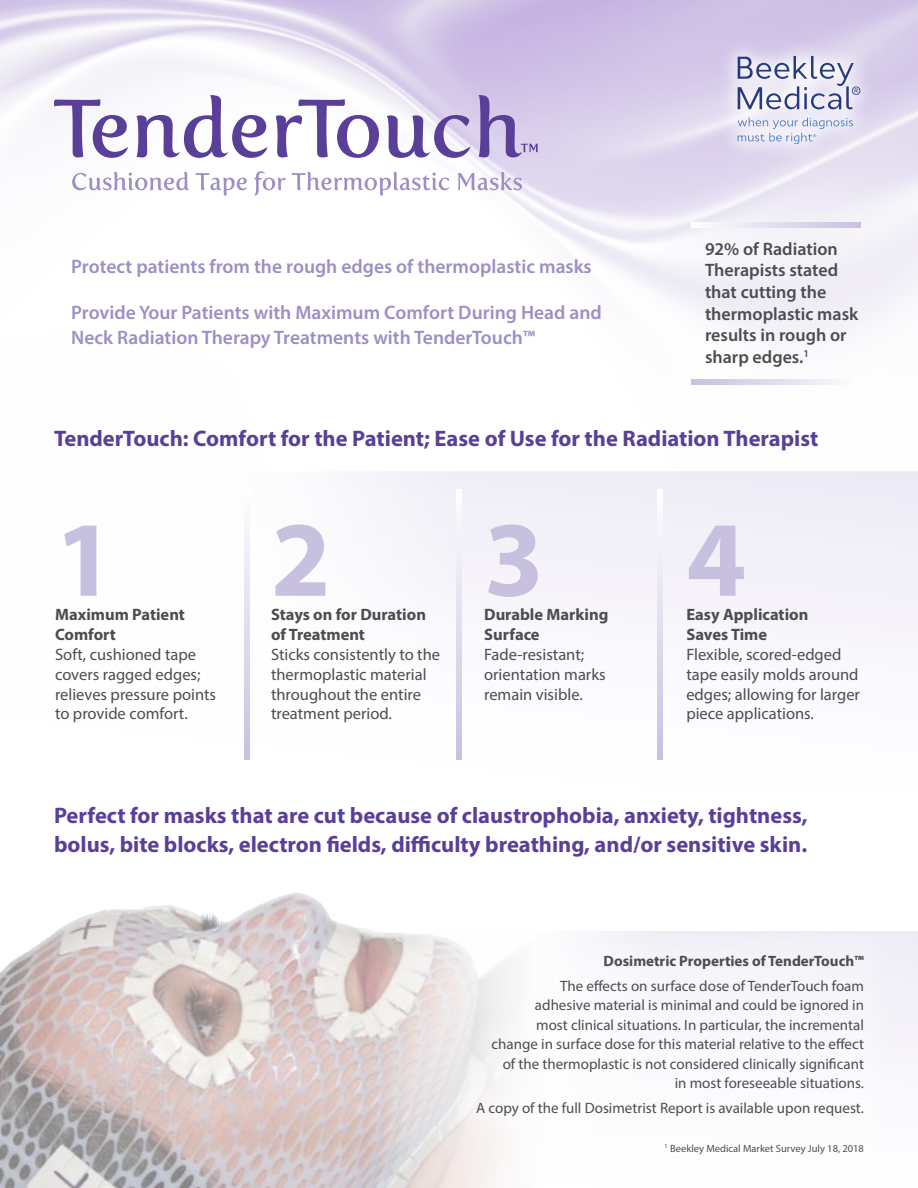
<style>
.page{position:relative;width:918px;height:1188px;background:#fff}
.page>*{position:absolute;margin:0;border:0;box-sizing:border-box;transform-origin:0 0}
.t1{font:700 108px "Myriad Pro";color:#c8c0df}
.t2{font:700 22.5px/28.5px "Myriad Pro";color:#5a3f99}
.t3{font:600 19.5px/25.5px "Myriad Pro";color:#9e8ec3}
.t4{font:600 18px/21.6px "Myriad Pro";color:#4d4d4f}
.t5{font:16.5px/19.8px "Myriad Pro";color:#4d4d4f}
.t6{font:700 16.5px/19.8px "Myriad Pro";color:#4d4d4f}
.t7{font:15px/19.5px "Myriad Pro";color:#4d4d4f;text-align:right}
.t8{font:700 15px "Myriad Pro";color:#4d4d4f}
.t9{font:10.5px "Myriad Pro";color:#4d4d4f}
</style>
<div class="page">
<img style="left:0;top:893px;width:373px;height:295px">
<svg style="left:373px;top:931px;width:545px;height:257px"></svg>
<div style="left:719px;top:38px;width:159px;height:124px;background:#fff;opacity:.85"></div>
<svg style="left:738px;top:56px;width:122px;height:53px"></svg>
<svg style="left:738px;top:118px;width:115px;height:26px;background:#d8dbee"></svg>
<svg style="left:72px;top:172px;width:117px;height:18px"></svg>
<svg style="left:196px;top:173px;width:51px;height:22px"></svg>
<svg style="left:254px;top:171px;width:32px;height:24px"></svg>
<svg style="left:292px;top:172px;width:157px;height:23px"></svg>
<svg style="left:458px;top:172px;width:64px;height:18px"></svg>
<svg style="left:54px;top:99px;width:74px;height:59px"></svg>
<svg style="left:136px;top:95px;width:131px;height:63px"></svg>
<svg style="left:276px;top:99px;width:103px;height:59px"></svg>
<svg style="left:387px;top:115px;width:83px;height:43px"></svg>
<svg style="left:479px;top:95px;width:59px;height:62px;background:#b2a2d2"></svg>
<svg style="left:244px;top:471px;width:674px;height:289px"></svg>
<svg style="left:244px;top:489px;width:6px;height:270px"></svg>
<svg style="left:456px;top:489px;width:6px;height:270px"></svg>
<svg style="left:657px;top:489px;width:6px;height:270px"></svg>
<div style="left:446px;top:922px;width:450px;height:225px;background:#fff"></div>
<div style="left:655px;top:1133px;width:220px;height:33px;background:#fff"></div>
<svg style="left:699px;top:222px;width:161px;height:6px"></svg>
<svg style="left:691px;top:380px;width:163px;height:5px"></svg>
<h3 class="t3" style="left:71px;top:253px;width:522px">Protect patients from the rough edges of thermoplastic masks</h3>
<h3 class="t3" style="left:71px;top:299px;width:532px">Provide Your Patients with Maximum Comfort During Head and<br>Neck Radiation Therapy Treatments with TenderTouch™</h3>
<p class="t4" style="left:705px;top:237px;width:155px">92% of Radiation<br>Therapists stated that cutting the thermoplastic mask results in rough or sharp edges.<sup>1</sup></p>
<h2 class="t2" style="left:54px;top:423px;width:766px">TenderTouch: Comfort for the Patient; Ease of Use for the Radiation Therapist</h2>
<h1 class="t1" style="left:55px;top:489px;width:61px">1</h1>
<h1 class="t1" style="left:271px;top:489px;width:61px">2</h1>
<h1 class="t1" style="left:484px;top:489px;width:61px">3</h1>
<h1 class="t1" style="left:686px;top:489px;width:61px">4</h1>
<p class="t6" style="left:55px;top:604px;width:131px">Maximum Patient<br>Comfort</p>
<p class="t5" style="left:55px;top:644px;width:163px">Soft, cushioned tape covers ragged edges; relieves pressure points to provide comfort.</p>
<p class="t6" style="left:271px;top:604px;width:156px">Stays on for Duration of Treatment</p>
<p class="t5" style="left:271px;top:644px;width:171px">Sticks consistently to the thermoplastic material throughout the entire treatment period.</p>
<p class="t6" style="left:484px;top:604px;width:126px">Durable Marking<br>Surface</p>
<p class="t5" style="left:484px;top:644px;width:123px">Fade-resistant; orientation marks remain visible.</p>
<p class="t6" style="left:686px;top:604px;width:124px">Easy Application<br>Saves Time</p>
<p class="t5" style="left:686px;top:644px;width:175px">Flexible, scored-edged tape easily molds around edges; allowing for larger piece applications.</p>
<h2 class="t2" style="left:54px;top:801px;width:755px">Perfect for masks that are cut because of claustrophobia, anxiety, tightness, bolus, bite blocks, electron fields, difficulty breathing, and/or sensitive skin.</h2>
<p class="t8" style="left:604px;top:951px;width:262px">Dosimetric Properties of TenderTouch™</p>
<p class="t7" style="left:492px;top:976px;width:374px">The effects on surface dose of TenderTouch foam<br>adhesive material is minimal and could be ignored in<br>most clinical situations. In particular, the incremental change in surface dose for this material relative to the effect of the thermoplastic is not considered clinically significant in most foreseeable situations.</p>
<p class="t7" style="left:476px;top:1098px;width:389px">A copy of the full Dosimetrist Report is available upon request.</p>
<p class="t9" style="left:664px;top:1142px;width:201px"><sup>1</sup> Beekley Medical Market Survey July 18, 2018</p>
</div>
